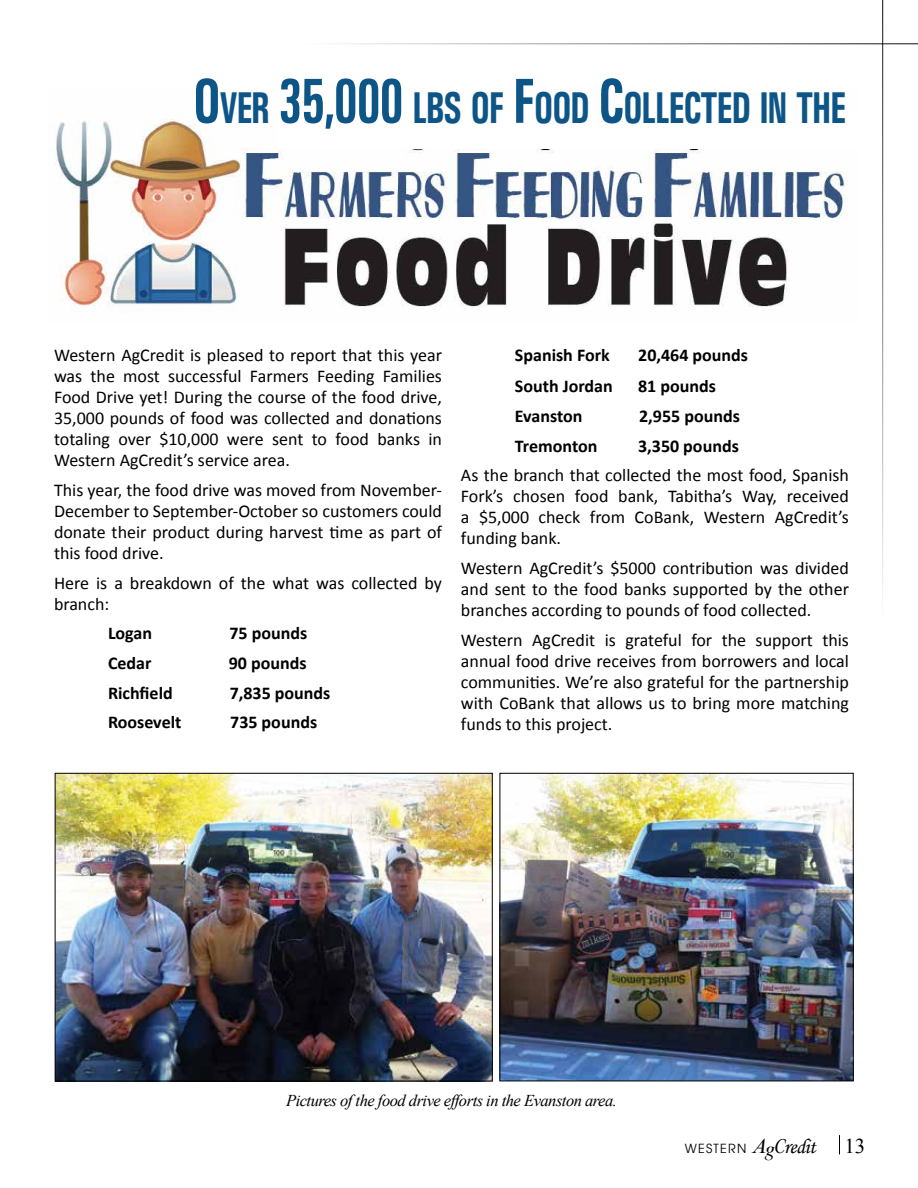
<style>
.page{position:relative;width:918px;height:1188px;background:#fff}
.page>*{position:absolute;margin:0;border:0;box-sizing:border-box;transform-origin:0 0}
.t1{font:700 condensed 44.7px "Univers";letter-spacing:-.045em;color:#0d5587;scale:.8 1}
.t2{font:18px/21px "Calibri";color:#000;text-align:justify}
.t3{font:700 18px "Calibri";color:#000}
.t4{font:italic 16.5px "Times New Roman";letter-spacing:-.03em;color:#000}
.t5{font:12.6px "Avant Garde";letter-spacing:.1em;color:#000}
.s1{font-size:63.75px}
.s2{font-family:"Times New Roman";font-style:italic;font-size:21px}
.s3{font-family:"Times";font-style:italic;font-size:21px}
.s4{font-family:"Monotype Corsiva";font-size:21px}
.s5{font-family:"Times New Roman";font-size:21px}
</style>
<div class="page">
<svg style="left:839px;top:1135px;width:1px;height:19px"></svg>
<hr style="left:300px;top:43px;width:618px;height:1px;background:#000">
<hr style="left:882px;top:0;width:1px;height:627px;background:#000">
<img style="left:57px;top:775px;width:433px;height:304px">
<div style="left:55px;top:773px;width:437px;height:308px;border:1px solid #000"></div>
<img style="left:502px;top:775px;width:349px;height:304px">
<div style="left:500px;top:773px;width:353px;height:308px;border:1px solid #000"></div>
<img style="left:56px;top:113px;width:792px;height:199px">
<div style="left:278px;top:111px;width:581px;height:38px;background:#fff"></div>
<h1 class="t1" style="left:193px;top:80px;width:819px"><span class="s1">O</span>VER <span class="s1">35,000</span> LBS OF <span class="s1">F</span>OOD <span class="s1">C</span>OLLECTED IN THE</h1>
<p class="t2" style="left:54px;top:345px;width:390px">Western AgCredit is pleased to report that this year was the most successful Farmers Feeding Families Food Drive yet! During the course of the food drive, 35,000 pounds of food was collected and donations totaling over $10,000 were sent to food banks in Western AgCredit’s service area.</p>
<p class="t2" style="left:54px;top:480px;width:390px">This year, the food drive was moved from November-December to September-October so customers could donate their product during harvest time as part of this food drive.</p>
<p class="t2" style="left:54px;top:572px;width:390px">Here is a breakdown of the what was collected by branch:</p>
<p class="t3" style="left:108px;top:622px;width:46px">Logan</p>
<p class="t3" style="left:229px;top:622px;width:79px">75 pounds</p>
<p class="t3" style="left:108px;top:651px;width:45px">Cedar</p>
<p class="t3" style="left:229px;top:651px;width:79px">90 pounds</p>
<p class="t3" style="left:108px;top:681px;width:66px">Richfield</p>
<p class="t3" style="left:230px;top:681px;width:102px">7,835 pounds</p>
<p class="t3" style="left:108px;top:711px;width:75px">Roosevelt</p>
<p class="t3" style="left:230px;top:711px;width:88px">735 pounds</p>
<p class="t3" style="left:515px;top:344px;width:96px">Spanish Fork</p>
<p class="t3" style="left:638px;top:344px;width:111px">20,464 pounds</p>
<p class="t3" style="left:515px;top:375px;width:99px">South Jordan</p>
<p class="t3" style="left:638px;top:375px;width:79px">81 pounds</p>
<p class="t3" style="left:515px;top:405px;width:69px">Evanston</p>
<p class="t3" style="left:639px;top:405px;width:102px">2,955 pounds</p>
<p class="t3" style="left:515px;top:434px;width:84px">Tremonton</p>
<p class="t3" style="left:638px;top:434px;width:102px">3,350 pounds</p>
<p class="t2" style="left:461px;top:465px;width:390px">As the branch that collected the most food, Spanish Fork’s chosen food bank, Tabitha’s Way, received a $5,000 check from CoBank, Western AgCredit’s funding bank.</p>
<p class="t2" style="left:461px;top:558px;width:390px">Western AgCredit’s $5000 contribution was divided and sent to the food banks supported by the other branches according to pounds of food collected.</p>
<p class="t2" style="left:461px;top:629px;width:390px">Western AgCredit is grateful for the support this annual food drive receives from borrowers and local communities. We’re also grateful for the partnership with CoBank that allows us to bring more matching funds to this project.</p>
<p class="t4" style="left:286px;top:1089px;width:332px">Pictures of the food drive efforts in the Evanston area.</p>
<p class="t5" style="left:685px;top:1140px;width:182px">WESTERN <span class="s2">A</span><span class="s3">g</span><span class="s4">Credit</span> <span class="s5">13</span></p>
</div>
